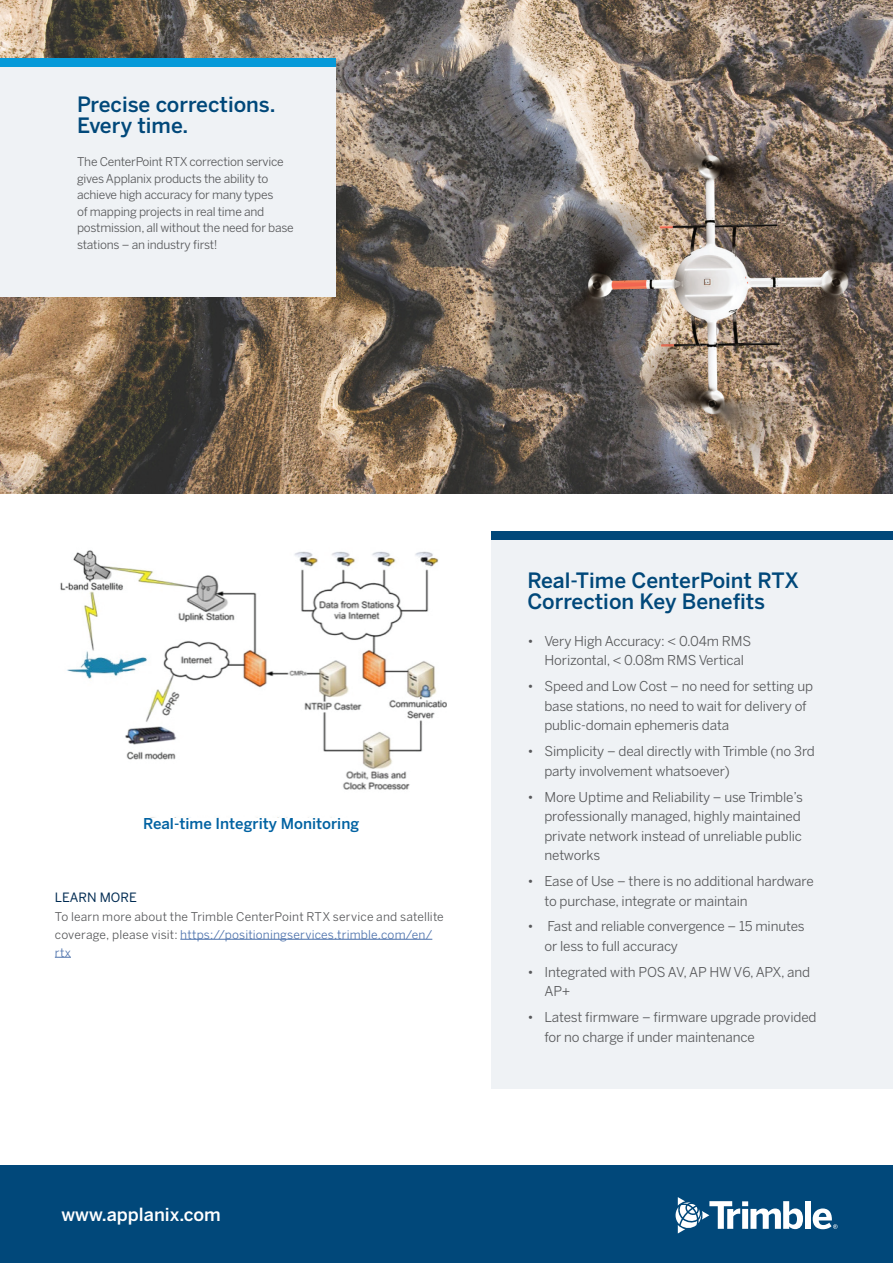
<style>
.page{position:relative;width:893px;height:1263px;background:#fff}
.page>*{position:absolute;margin:0;border:0;box-sizing:border-box;transform-origin:0 0}
.Key_Features{font:500 21px/21px "Benton Sans";color:#01487a}
.WebAddress{font:500 18px "Benton Sans";color:#fff}
.AddressHeading{font:500 15px "Benton Sans";color:#0162a2}
.t1{font:13.5px/19.5px "Benton Sans";letter-spacing:-.01em;color:#57585a}
.BackPageSubHeading{font:12.75px "Benton Sans";color:#002b52}
.BodyText{font:12px/16.5px "Benton Sans";letter-spacing:-.02em;color:#57585a}
.Body{font:12px/18px "Benton Sans";letter-spacing:.015em;color:#57585a}
.s1{color:#4d72ac}
</style>
<div class="page">
<hr style="left:180px;top:939px;width:252px;height:1px;background:#4d72ac">
<svg style="left:55px;top:957px;width:16px;height:1px"></svg>
<div style="left:0;top:1165px;width:893px;height:98px;background:#01487a"></div>
<div style="left:805px;top:1201px;width:6px;height:28px;background:#fff"></div>
<svg style="left:813px;top:1208px;width:24px;height:21px"></svg>
<svg style="left:675px;top:1197px;width:128px;height:36px"></svg>
<div style="left:491px;top:536px;width:402px;height:553px;background:#eff2f5"></div>
<div style="left:491px;top:531px;width:402px;height:9px;background:#01487a"></div>
<img style="left:60px;top:550px;width:386px;height:240px">
<img style="left:0;top:0;width:893px;height:493px">
<div style="left:0;top:63px;width:336px;height:234px;background:#eff2f5"></div>
<div style="left:0;top:58px;width:336px;height:9px;background:#069ad9"></div>
<p class="Key_Features" style="left:77px;top:94px;width:200px">Precise corrections.<br>Every time.</p>
<p class="BodyText" style="left:77px;top:154px;width:218px">The CenterPoint RTX correction service gives Applanix products the ability to achieve high accuracy for many types<br>of mapping projects in real time and postmission, all without the need for base stations – an industry first!</p>
<p class="AddressHeading" style="left:143px;top:815px;width:217px">Real-time Integrity Monitoring</p>
<p class="BackPageSubHeading" style="left:55px;top:889px;width:83px">LEARN MORE</p>
<p class="Body" style="left:55px;top:908px;width:390px">To learn more about the Trimble CenterPoint RTX service and satellite coverage, please visit: <span class="s1">https://positioningservices.trimble.com/en/ rtx</span></p>
<p class="WebAddress" style="left:62px;top:1203px;width:161px">www.applanix.com</p>
<p class="Key_Features" style="left:527px;top:570px;width:273px">Real-Time CenterPoint RTX<br>Correction Key Benefits</p>
<p class="t1" style="left:544px;top:631px;width:208px;text-indent:-17px">• Very High Accuracy: &lt; 0.04m RMS<br>Horizontal, &lt; 0.08m RMS Vertical</p>
<p class="t1" style="left:544px;top:677px;width:270px;text-indent:-17px">• Speed and Low Cost – no need for setting up base stations, no need to wait for delivery of public-domain ephemeris data</p>
<p class="t1" style="left:544px;top:741px;width:272px;text-indent:-17px">• Simplicity – deal directly with Trimble (no 3rd party involvement whatsoever)</p>
<p class="t1" style="left:544px;top:787px;width:260px;text-indent:-17px">• More Uptime and Reliability – use Trimble’s professionally managed, highly maintained private network instead of unreliable public networks</p>
<p class="t1" style="left:544px;top:871px;width:271px;text-indent:-17px">• Ease of Use – there is no additional hardware to purchase, integrate or maintain</p>
<p class="t1" style="left:544px;top:917px;width:262px;text-indent:-17px">• Fast and reliable convergence – 15 minutes or less to full accuracy</p>
<p class="t1" style="left:544px;top:962px;width:267px;text-indent:-17px">• Integrated with POS AV, AP HW V6, APX, and<br>AP+</p>
<p class="t1" style="left:544px;top:1007px;width:274px;text-indent:-17px">• Latest firmware – firmware upgrade provided for no charge if under maintenance</p>
</div>
